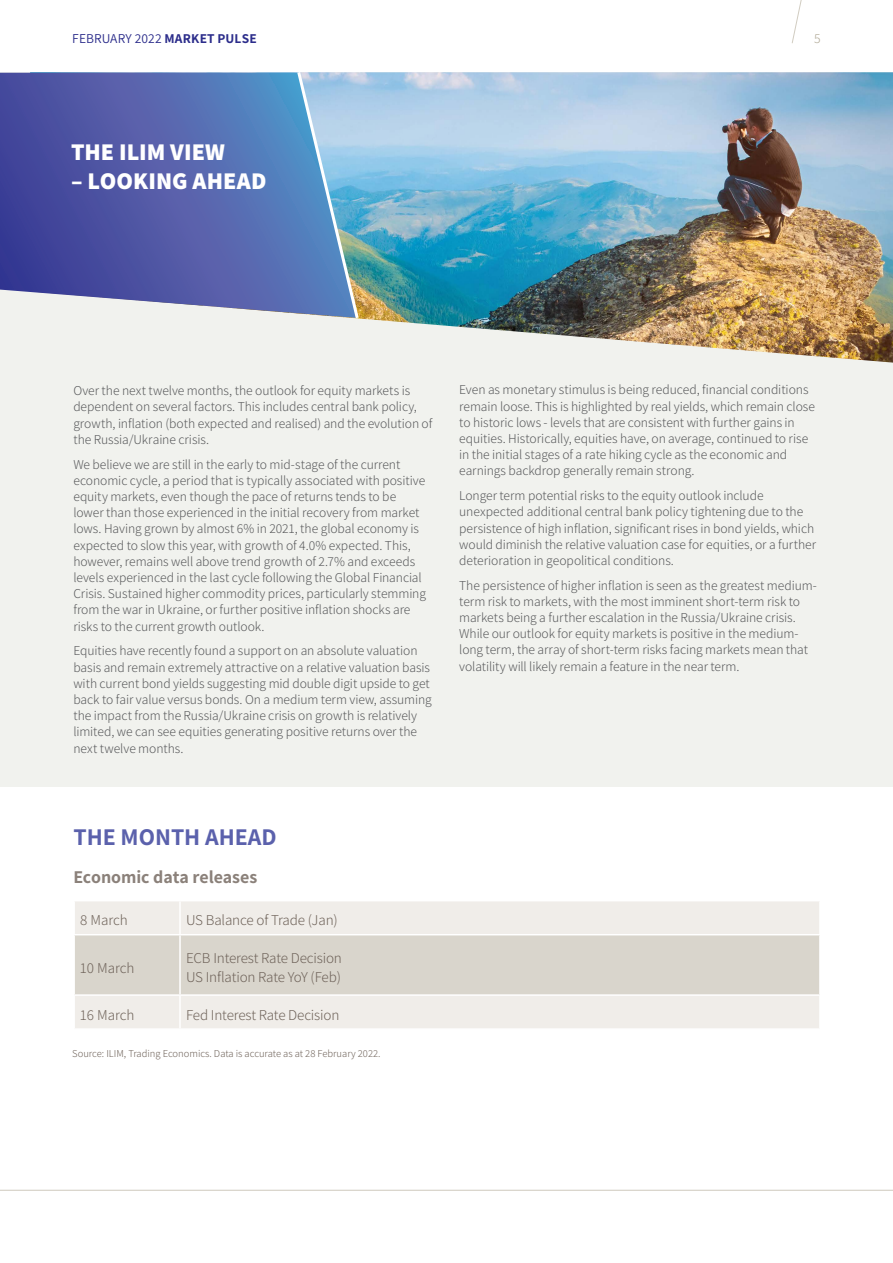
<style>
.page{position:relative;width:893px;height:1263px;background:#fff}
.page>*{position:absolute;margin:0;border:0;box-sizing:border-box;transform-origin:0 0}
.ILIM_body_copy{font:800 24px "Assistant";color:#fff}
.Heading_6{font:700 24px "Assistant";color:#5b61ac}
.ILIM_body_copy-2{font:700 18px "Assistant";color:#8b817a}
.Body{font:300 15px/19.5px "Assistant";letter-spacing:-.01em;color:#6e6259}
.Body_smaller{font:300 15px "Assistant";color:#6e6259}
.ILIM_body_copy-3{font:300 13.5px/16.2px "Assistant";letter-spacing:-.005em;color:#57585a}
.ILIM_body_copy-4{font:13.5px "Assistant";letter-spacing:.005em;color:#2c2d8b}
.Pg_numbers_Right_ali{font:300 13.5px "Assistant";color:#aea693}
.Body-2{font:300 10.5px "Assistant";color:#6e6259}
.s1{font-weight:700}
</style>
<div class="page">
<svg style="left:791px;top:0;width:11px;height:44px"></svg>
<div style="left:75px;top:901px;width:744px;height:127px;background:#f0ede9"></div>
<div style="left:75px;top:935px;width:744px;height:59px;background:#d9d5cc"></div>
<hr style="left:179px;top:901px;width:2px;height:33px;background:#fff">
<hr style="left:179px;top:996px;width:2px;height:32px;background:#fff">
<hr style="left:73px;top:934px;width:107px;height:1px;background:#fff">
<hr style="left:73px;top:994px;width:107px;height:2px;background:#fff">
<hr style="left:180px;top:934px;width:641px;height:1px;background:#fff">
<hr style="left:179px;top:935px;width:2px;height:59px;background:#fff">
<hr style="left:180px;top:994px;width:641px;height:2px;background:#fff">
<hr style="left:0;top:1190px;width:893px;height:1px;background:#d9d5cc">
<div style="left:0;top:72px;width:893px;height:715px;background:#f1f2ee"></div>
<img style="left:30px;top:72px;width:863px;height:291px">
<svg style="left:0;top:73px;width:295px;height:245px;background:#5a68ad"></svg>
<svg style="left:295px;top:72px;width:66px;height:249px;background:#7ba8ce"></svg>
<p class="ILIM_body_copy-4" style="left:72px;top:29px;width:186px">FEBRUARY 2022 <span class="s1">MARKET PULSE</span></p>
<p class="Pg_numbers_Right_ali" style="left:814px;top:29px;width:8px">5</p>
<p class="ILIM_body_copy" style="left:71px;top:135px;width:155px">THE ILIM VIEW</p>
<p class="ILIM_body_copy" style="left:71px;top:164px;width:197px">– LOOKING AHEAD</p>
<p class="ILIM_body_copy-3" style="left:73px;top:382px;width:360px">Over the next twelve months, the outlook for equity markets is dependent on several factors. This includes central bank policy, growth, inflation (both expected and realised) and the evolution of the Russia/Ukraine crisis.</p>
<p class="ILIM_body_copy-3" style="left:73px;top:455px;width:354px">We believe we are still in the early to mid-stage of the current economic cycle, a period that is typically associated with positive equity markets, even though the pace of returns tends to be lower than those experienced in the initial recovery from market lows. Having grown by almost 6% in 2021, the global economy is expected to slow this year, with growth of 4.0% expected. This, however, remains well above trend growth of 2.7% and exceeds levels experienced in the last cycle following the Global Financial Crisis. Sustained higher commodity prices, particularly stemming from the war in Ukraine, or further positive inflation shocks are risks to the current growth outlook.</p>
<p class="ILIM_body_copy-3" style="left:73px;top:642px;width:360px">Equities have recently found a support on an absolute valuation basis and remain extremely attractive on a relative valuation basis with current bond yields suggesting mid double digit upside to get back to fair value versus bonds. On a medium term view, assuming the impact from the Russia/Ukraine crisis on growth is relatively limited, we can see equities generating positive returns over the next twelve months.</p>
<p class="ILIM_body_copy-3" style="left:459px;top:381px;width:357px">Even as monetary stimulus is being reduced, financial conditions remain loose. This is highlighted by real yields, which remain close to historic lows - levels that are consistent with further gains in equities. Historically, equities have, on average, continued to rise in the initial stages of a rate hiking cycle as the economic and earnings backdrop generally remain strong.</p>
<p class="ILIM_body_copy-3" style="left:459px;top:487px;width:358px">Longer term potential risks to the equity outlook include unexpected additional central bank policy tightening due to the persistence of high inflation, significant rises in bond yields, which would diminish the relative valuation case for equities, or a further deterioration in geopolitical conditions.</p>
<p class="ILIM_body_copy-3" style="left:459px;top:576px;width:359px">The persistence of higher inflation is seen as the greatest medium&shy;term risk to markets, with the most imminent short-term risk to markets being a further escalation in the Russia/Ukraine crisis.<br>While our outlook for equity markets is positive in the medium&shy;long term, the array of short-term risks facing markets mean that volatility will likely remain a feature in the near term.</p>
<p class="Heading_6" style="left:73px;top:821px;width:205px">THE MONTH AHEAD</p>
<p class="ILIM_body_copy-2" style="left:73px;top:865px;width:185px">Economic data releases</p>
<p class="Body_smaller" style="left:80px;top:910px;width:49px">8 March</p>
<p class="Body" style="left:186px;top:910px;width:153px">US Balance of Trade (Jan)</p>
<p class="Body_smaller" style="left:80px;top:957px;width:56px">10 March</p>
<p class="Body" style="left:186px;top:947px;width:157px">ECB Interest Rate Decision<br>US Inflation Rate YoY (Feb)</p>
<p class="Body_smaller" style="left:80px;top:1004px;width:56px">16 March</p>
<p class="Body" style="left:186px;top:1004px;width:155px">Fed Interest Rate Decision</p>
<p class="Body-2" style="left:72px;top:1046px;width:310px">Source: ILIM, Trading Economics. Data is accurate as at 28 February 2022.</p>
</div>
